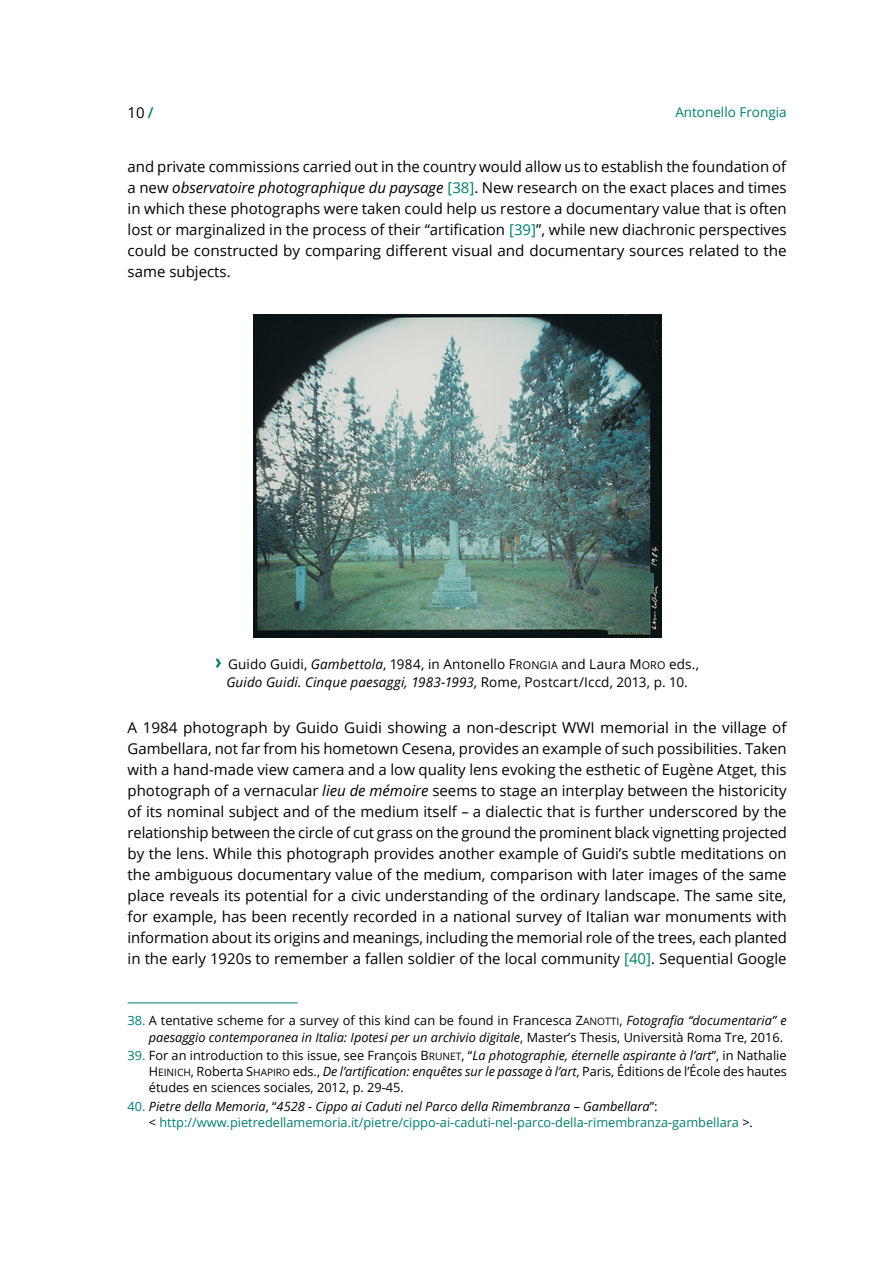
<style>
.page{position:relative;width:893px;height:1263px;background:#fff}
.page>*{position:absolute;margin:0;border:0;box-sizing:border-box;transform-origin:0 0}
.t1{font:15px/21px "Open Sans";color:#000;text-align:justify}
.t2{font:13.5px/18px "Open Sans";letter-spacing:.01em;color:#000;text-align:center}
.t3{font:13.5px "Open Sans";color:#007e6c}
.t4{font:12.75px/16.2px "Open Sans";color:#000;text-align:right}
.t5{font:12.75px/16.2px "Open Sans";color:#007e6c}
.s1{font-weight:600;color:#007e6c}
.s2{font-style:italic}
.s3{color:#007e6c}
.s4{font-weight:700;font-size:21.6px;color:#007e6c}
.s5{font-family:"Open Sans SC800"}
.s6{font-family:"Open Sans SC800";font-size:10.8px}
.s7{font-family:"Open Sans SC800";font-size:10.2px}
.s8{font-style:italic;color:#000}
.s9{color:#000}
</style>
<div class="page">
<hr style="left:128px;top:1002px;width:170px;height:1px;background:#007e6c">
<img style="left:253px;top:315px;width:408px;height:323px">
<p class="t1" style="left:128px;top:101px;width:28px">10 <span class="s1">/</span></p>
<p class="t3" style="left:675px;top:102px;width:113px">Antonello Frongia</p>
<p class="t1" style="left:128px;top:156px;width:661px">and private commissions carried out in the country would allow us to establish the foundation of a new <span class="s2">observatoire photographique du paysage</span> <span class="s3">[38]</span>. New research on the exact places and times in which these photographs were taken could help us restore a documentary value that is often lost or marginalized in the process of their “artification <span class="s3">[39]</span>”, while new diachronic perspectives could be constructed by comparing different visual and documentary sources related to the same subjects.</p>
<p class="t2" style="left:215px;top:654px;width:485px"><span class="s4">›</span> Guido Guidi, <span class="s2">Gambettola</span>, 1984, in Antonello <span class="s5">F</span><span class="s6">RONGIA</span> and Laura <span class="s5">M</span><span class="s6">ORO</span> eds.,<br><span class="s2">Guido Guidi. Cinque paesaggi, 1983-1993</span>, Rome, Postcart/Iccd, 2013, p. 10.</p>
<p class="t1" style="left:128px;top:717px;width:661px">A 1984 photograph by Guido Guidi showing a non-descript WWI memorial in the village of Gambellara, not far from his hometown Cesena, provides an example of such possibilities. Taken with a hand-made view camera and a low quality lens evoking the esthetic of Eugène Atget, this photograph of a vernacular <span class="s2">lieu de mémoire</span> seems to stage an interplay between the historicity of its nominal subject and of the medium itself – a dialectic that is further underscored by the relationship between the circle of cut grass on the ground the prominent black vignetting projected by the lens. While this photograph provides another example of Guidi’s subtle meditations on the ambiguous documentary value of the medium, comparison with later images of the same place reveals its potential for a civic understanding of the ordinary landscape. The same site, for example, has been recently recorded in a national survey of Italian war monuments with information about its origins and meanings, including the memorial role of the trees, each planted in the early 1920s to remember a fallen soldier of the local community <span class="s3">[40]</span>. Sequential Google</p>
<p class="t4" style="left:128px;top:1012px;width:661px"><span class="s3">38.</span> A tentative scheme for a survey of this kind can be found in Francesca <span class="s5">Z</span><span class="s7">ANOTTI</span>, <span class="s2">Fotografia “documentaria” e paesaggio contemporanea in Italia: Ipotesi per un archivio digitale</span>, Master’s Thesis, Università Roma Tre, 2016.</p>
<p class="t4" style="left:149px;top:1047px;width:639px;text-align:justify;text-indent:-21px"><span class="s3">39.</span> For an introduction to this issue, see François <span class="s5">B</span><span class="s7">RUNET</span>, “<span class="s2">La photographie, éternelle aspirante à l’art</span>”, in Nathalie <span class="s5">H</span> <span class="s7">EINICH</span>, Roberta <span class="s5">S</span><span class="s7">HAPIRO</span> eds., <span class="s2">De l’artification: enquêtes sur le passage à l’art</span>, Paris, Éditions de l’École des hautes études en sciences sociales, 2012, p. 29-45.</p>
<p class="t5" style="left:149px;top:1098px;width:606px;text-indent:-21px">40. <span class="s8">Pietre della Memoria</span><span class="s9">, “</span><span class="s8">4528 - Cippo ai Caduti nel Parco della Rimembranza – Gambellara</span><span class="s9">”:<br>&lt;</span> http://www.pietredellamemoria.it/pietre/cippo-ai-caduti-nel-parco-della-rimembranza-gambellara <span class="s9">&gt;.</span></p>
</div>
